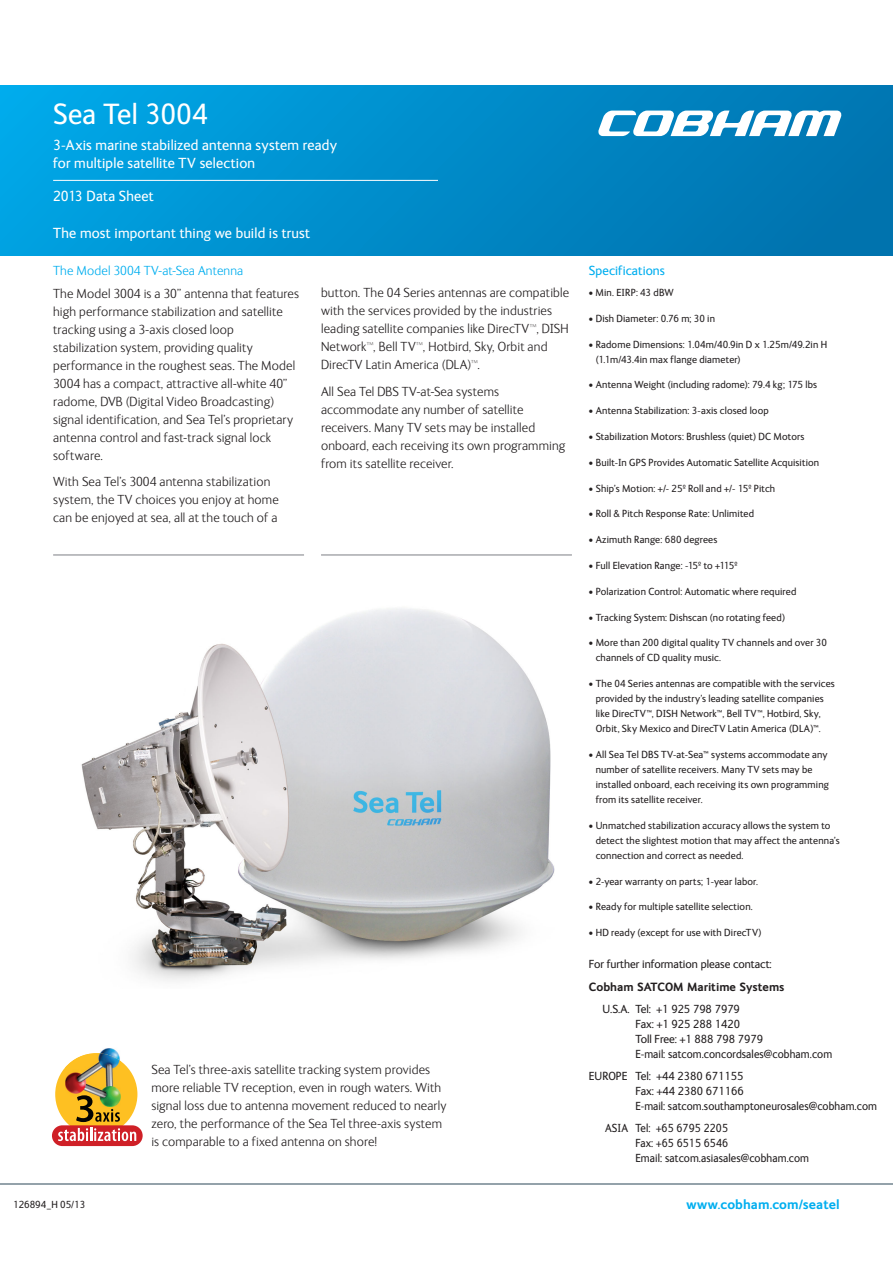
<style>
.page{position:relative;width:893px;height:1263px;background:#fff}
.page>*{position:absolute;margin:0;border:0;box-sizing:border-box;transform-origin:0 0}
.t1{font:30px "FS Ingrid";letter-spacing:.005em;color:#fff}
.t2{font:15px "FS Ingrid";letter-spacing:.015em;color:#fff}
.t3{font:300 13.5px/18px "FS Ingrid";letter-spacing:.01em;color:#231f20}
.t4{font:300 13.5px "FS Ingrid";letter-spacing:.01em;color:#00aeef}
.t5{font:700 13.5px "FS Ingrid";letter-spacing:.005em;color:#00aeef}
.t6{font:13.5px "FS Ingrid";letter-spacing:.005em;color:#00aeef}
.t7{font:12px "FS Ingrid";color:#231f20;scale:.95 1}
.t8{font:12px "FS Ingrid";color:#231f20}
.t9{font:700 12px "FS Ingrid";color:#231f20}
.t10{font:10.5px/15px "FS Ingrid";letter-spacing:.015em;color:#231f20}
.s1{color:#fff}
</style>
<div class="page">
<hr style="left:53px;top:554px;width:251px;height:2px;background:#a8a9ad">
<hr style="left:321px;top:554px;width:251px;height:2px;background:#a8a9ad">
<hr style="left:0;top:1183px;width:893px;height:2px;background:#94a2aa">
<div style="left:0;top:85px;width:893px;height:170px;background:linear-gradient(to right,#00a6e6,#0071ad)"></div>
<hr style="left:53px;top:180px;width:385px;height:1px;background:#fff">
<div style="left:55px;top:1053px;width:82px;height:82px;background:#fec022;border-radius:50%"></div>
<div style="left:52px;top:1125px;width:91px;height:21px;background:#cf2027;border-radius:10px"></div>
<img style="left:100px;top:1048px;width:18px;height:5px">
<img style="left:65px;top:1053px;width:56px;height:48px">
<svg style="left:76px;top:1095px;width:44px;height:27px"></svg>
<svg style="left:58px;top:1128px;width:78px;height:13px"></svg>
<svg style="left:597px;top:111px;width:245px;height:25px"></svg>
<img style="left:81px;top:608px;width:474px;height:373px">
<p class="t1" style="left:53px;top:98px;width:156px">Sea Tel 3004</p>
<p class="t2" style="left:53px;top:137px;width:285px">3-Axis marine stabilized antenna system ready</p>
<p class="t2" style="left:53px;top:155px;width:203px">for multiple satellite TV selection</p>
<p class="t2" style="left:53px;top:188px;width:102px">2013 Data Sheet</p>
<p class="t2" style="left:53px;top:225px;width:258px">The most important thing we build is trust</p>
<p class="t4" style="left:53px;top:264px;width:192px">The Model 3004 TV-at-Sea Antenna</p>
<p class="t3" style="left:53px;top:284px;width:247px">The Model 3004 is a 30” antenna that features high performance stabilization and satellite tracking using a 3-axis closed loop stabilization system, providing quality performance in the roughest seas. The Model 3004 has a compact, attractive all-white 40” radome, DVB (Digital Video Broadcasting) signal identification, and Sea Tel’s proprietary antenna control and fast-track signal lock software.</p>
<p class="t3" style="left:53px;top:473px;width:227px">With Sea Tel’s 3004 antenna stabilization system, the TV choices you enjoy at home can be enjoyed at sea, all at the touch of a</p>
<p class="t3" style="left:321px;top:284px;width:250px">button. The 04 Series antennas are compatible with the services provided by the industries leading satellite companies like DirecTV™, DISH Network™, Bell TV™, Hotbird, Sky, Orbit and DirecTV Latin America (DLA)™.</p>
<p class="t3" style="left:321px;top:383px;width:246px">All Sea Tel DBS TV-at-Sea systems accommodate any number of satellite receivers. Many TV sets may be installed onboard, each receiving its own programming from its satellite receiver.</p>
<p class="t10" style="left:13px;top:1197px;width:74px">126894_H 05/13</p>
<p class="t3" style="left:151px;top:1061px;width:296px">Sea Tel’s three-axis satellite tracking system provides more reliable TV reception, even in rough waters. With signal loss due to antenna movement reduced to nearly zero, the performance of the Sea Tel three-axis system is comparable to a fixed antenna on shore!</p>
<p class="t6" style="left:589px;top:264px;width:77px">Specifications</p>
<p class="t10" style="left:589px;top:285px;width:86px">• Min. EIRP: 43 dBW</p>
<p class="t10" style="left:589px;top:311px;width:128px">• Dish Diameter: 0.76 m; 30 in</p>
<p class="t10" style="left:596px;top:337px;width:233px;text-indent:-7px">• Radome Dimensions: 1.04m/40.9in D x 1.25m/49.2in H (1.1m/43.4in max flange diameter)</p>
<p class="t10" style="left:589px;top:378px;width:230px">• Antenna Weight (including radome): 79.4 kg; 175 lbs</p>
<p class="t10" style="left:589px;top:403px;width:181px">• Antenna Stabilization: 3-axis closed loop</p>
<p class="t10" style="left:589px;top:429px;width:217px">• Stabilization Motors: Brushless (quiet) DC Motors</p>
<p class="t10" style="left:589px;top:455px;width:232px">• Built-In GPS Provides Automatic Satellite Acquisition</p>
<p class="t10" style="left:589px;top:481px;width:188px">• Ship’s Motion: +/- 25º Roll and +/- 15º Pitch</p>
<p class="t10" style="left:589px;top:507px;width:167px">• Roll &amp; Pitch Response Rate: Unlimited</p>
<p class="t10" style="left:589px;top:532px;width:130px">• Azimuth Range: 680 degrees</p>
<p class="t10" style="left:589px;top:558px;width:150px">• Full Elevation Range: -15º to +115º</p>
<p class="t10" style="left:589px;top:584px;width:209px">• Polarization Control: Automatic where required</p>
<p class="t10" style="left:589px;top:610px;width:198px">• Tracking System: Dishscan (no rotating feed)</p>
<p class="t10" style="left:596px;top:636px;width:233px;text-indent:-7px">• More than 200 digital quality TV channels and over 30 channels of CD quality music.</p>
<p class="t10" style="left:596px;top:676px;width:241px;text-indent:-7px">• The 04 Series antennas are compatible with the services provided by the industry’s leading satellite companies like DirecTV™, DISH Network™, Bell TV™, Hotbird, Sky, Orbit, Sky Mexico and DirecTV Latin America (DLA)™.</p>
<p class="t10" style="left:596px;top:747px;width:235px;text-indent:-7px">• All Sea Tel DBS TV-at-Sea™ systems accommodate any number of satellite receivers. Many TV sets may be installed onboard, each receiving its own programming from its satellite receiver.</p>
<p class="t10" style="left:596px;top:818px;width:246px;text-indent:-7px">• Unmatched stabilization accuracy allows the system to detect the slightest motion that may affect the antenna’s connection and correct as needed.</p>
<p class="t10" style="left:589px;top:874px;width:171px">• 2-year warranty on parts; 1-year labor.</p>
<p class="t10" style="left:589px;top:900px;width:165px">• Ready for multiple satellite selection.</p>
<p class="t10" style="left:589px;top:925px;width:174px">• HD ready (except for use with DirecTV)</p>
<p class="t8" style="left:589px;top:957px;width:184px">For further information please contact:</p>
<p class="t9" style="left:589px;top:980px;width:197px">Cobham SATCOM Maritime Systems</p>
<p class="t8" style="left:602px;top:1003px;width:139px">U.S.A. Tel: +1 925 798 7979</p>
<p class="t8" style="left:635px;top:1018px;width:106px">Fax: +1 925 288 1420</p>
<p class="t8" style="left:635px;top:1033px;width:129px">Toll Free: +1 888 798 7979</p>
<p class="t7" style="left:635px;top:1048px;width:209px">E-mail: satcom.concordsales@cobham.com</p>
<p class="t8" style="left:589px;top:1069px;width:156px">EUROPE Tel: +44 2380 671155</p>
<p class="t8" style="left:589px;top:1084px;width:156px"><span class="s1">EUROPE</span> Fax: +44 2380 671166</p>
<p class="t7" style="left:589px;top:1099px;width:305px"><span class="s1">EUROPE</span> E-mail: satcom.southamptoneurosales@cobham.com</p>
<p class="t7" style="left:605px;top:1121px;width:131px">ASIA Tel: +65 6795 2205</p>
<p class="t7" style="left:635px;top:1136px;width:99px">Fax: +65 6515 6546</p>
<p class="t7" style="left:635px;top:1151px;width:184px">Email: satcom.asiasales@cobham.com</p>
<p class="t5" style="left:686px;top:1197px;width:155px">www.cobham.com/seatel</p>
</div>
